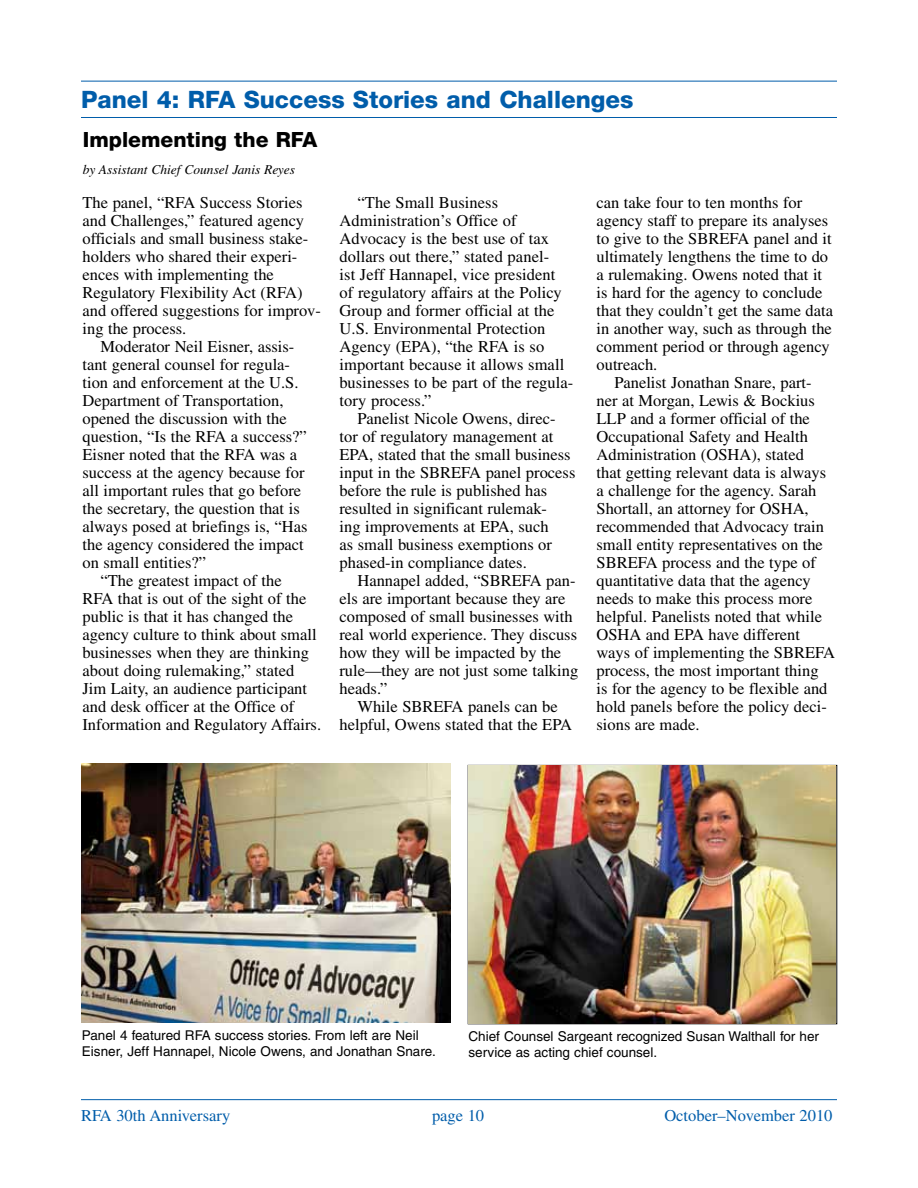
<style>
.page{position:relative;width:918px;height:1188px;background:#fff}
.page>*{position:absolute;margin:0;border:0;box-sizing:border-box;transform-origin:0 0}
.t1{font:800 24px "Helvetica Neue";color:#005daa}
.t2{font:800 21px "Helvetica Neue";color:#000}
._7{font:16.5px/18px "Times";color:#000}
._7FIRST{font:16.5px/18px "Times";color:#000}
.t3{font:16.5px "Times";color:#005daa}
._9{font:13.5px/16.2px "Helvetica";color:#000}
.t4{font:italic 13.5px "Times";color:#000}
</style>
<div class="page">
<hr style="left:81px;top:1099px;width:756px;height:1px;background:#005daa">
<img style="left:82px;top:764px;width:368px;height:258px">
<hr style="left:81px;top:81px;width:756px;height:1px;background:#005daa">
<hr style="left:81px;top:117px;width:756px;height:1px;background:#005daa">
<img style="left:468px;top:765px;width:368px;height:259px">
<h1 class="t1" style="left:81px;top:85px;width:554px">Panel 4: RFA Success Stories and Challenges</h1>
<h1 class="t2" style="left:83px;top:127px;width:236px">Implementing the RFA</h1>
<h1 class="t4" style="left:83px;top:162px;width:214px">by Assistant Chief Counsel Janis Reyes</h1>
<p class="_7FIRST" style="left:82px;top:193px;width:240px">The panel, “RFA Success Stories and Challenges,” featured agency officials and small business stake&shy;holders who shared their experi&shy;ences with implementing the<br>Regulatory Flexibility Act (RFA) and offered suggestions for improv&shy;ing the process.</p>
<p class="_7" style="left:82px;top:337px;width:227px;text-indent:18px">Moderator Neil Eisner, assis&shy;tant general counsel for regula&shy;tion and enforcement at the U.S.<br>Department of Transportation, opened the discussion with the question, “Is the RFA a success?”<br>Eisner noted that the RFA was a success at the agency because for all important rules that go before the secretary, the question that is always posed at briefings is, “Has the agency considered the impact on small entities?”</p>
<p class="_7" style="left:82px;top:571px;width:240px;text-indent:18px">“The greatest impact of the<br>RFA that is out of the sight of the public is that it has changed the agency culture to think about small businesses when they are thinking about doing rulemaking,” stated Jim Laity, an audience participant and desk officer at the Office of Information and Regulatory Affairs.</p>
<p class="_7" style="left:340px;top:193px;width:235px;text-indent:18px">“The Small Business<br>Administration’s Office of<br>Advocacy is the best use of tax dollars out there,” stated panel-<br>ist Jeff Hannapel, vice president of regulatory affairs at the Policy<br>Group and former official at the<br>U.S. Environmental Protection<br>Agency (EPA), “the RFA is so important because it allows small businesses to be part of the regula&shy;tory process.”</p>
<p class="_7" style="left:340px;top:409px;width:237px;text-indent:18px">Panelist Nicole Owens, direc&shy;tor of regulatory management at<br>EPA, stated that the small business input in the SBREFA panel process before the rule is published has resulted in significant rulemak-<br>ing improvements at EPA, such<br>as small business exemptions or phased-in compliance dates.</p>
<p class="_7" style="left:340px;top:571px;width:240px;text-indent:18px">Hannapel added, “SBREFA pan&shy;els are important because they are composed of small businesses with real world experience. They discuss how they will be impacted by the rule—they are not just some talking heads.”</p>
<p class="_7" style="left:340px;top:697px;width:234px;text-align:center">While SBREFA panels can be helpful, Owens stated that the EPA</p>
<p class="_7" style="left:597px;top:193px;width:238px">can take four to ten months for agency staff to prepare its analyses to give to the SBREFA panel and it ultimately lengthens the time to do a rulemaking. Owens noted that it is hard for the agency to conclude that they couldn’t get the same data in another way, such as through the comment period or through agency outreach.</p>
<p class="_7" style="left:597px;top:373px;width:240px;text-indent:18px">Panelist Jonathan Snare, part&shy;ner at Morgan, Lewis &amp; Bockius<br>LLP and a former official of the<br>Occupational Safety and Health<br>Administration (OSHA), stated<br>that getting relevant data is always a challenge for the agency. Sarah<br>Shortall, an attorney for OSHA, recommended that Advocacy train small entity representatives on the<br>SBREFA process and the type of quantitative data that the agency needs to make this process more helpful. Panelists noted that while<br>OSHA and EPA have different ways of implementing the SBREFA process, the most important thing<br>is for the agency to be flexible and hold panels before the policy deci&shy;sions are made.</p>
<p class="_9" style="left:82px;top:1027px;width:356px">Panel 4 featured RFA success stories. From left are Neil<br>Eisner, Jeff Hannapel, Nicole Owens, and Jonathan Snare.</p>
<p class="_9" style="left:468px;top:1028px;width:352px">Chief Counsel Sargeant recognized Susan Walthall for her service as acting chief counsel.</p>
<p class="t3" style="left:81px;top:1106px;width:151px">RFA 30th Anniversary</p>
<p class="t3" style="left:432px;top:1106px;width:54px">page 10</p>
<p class="t3" style="left:664px;top:1106px;width:170px">October–November 2010</p>
</div>
